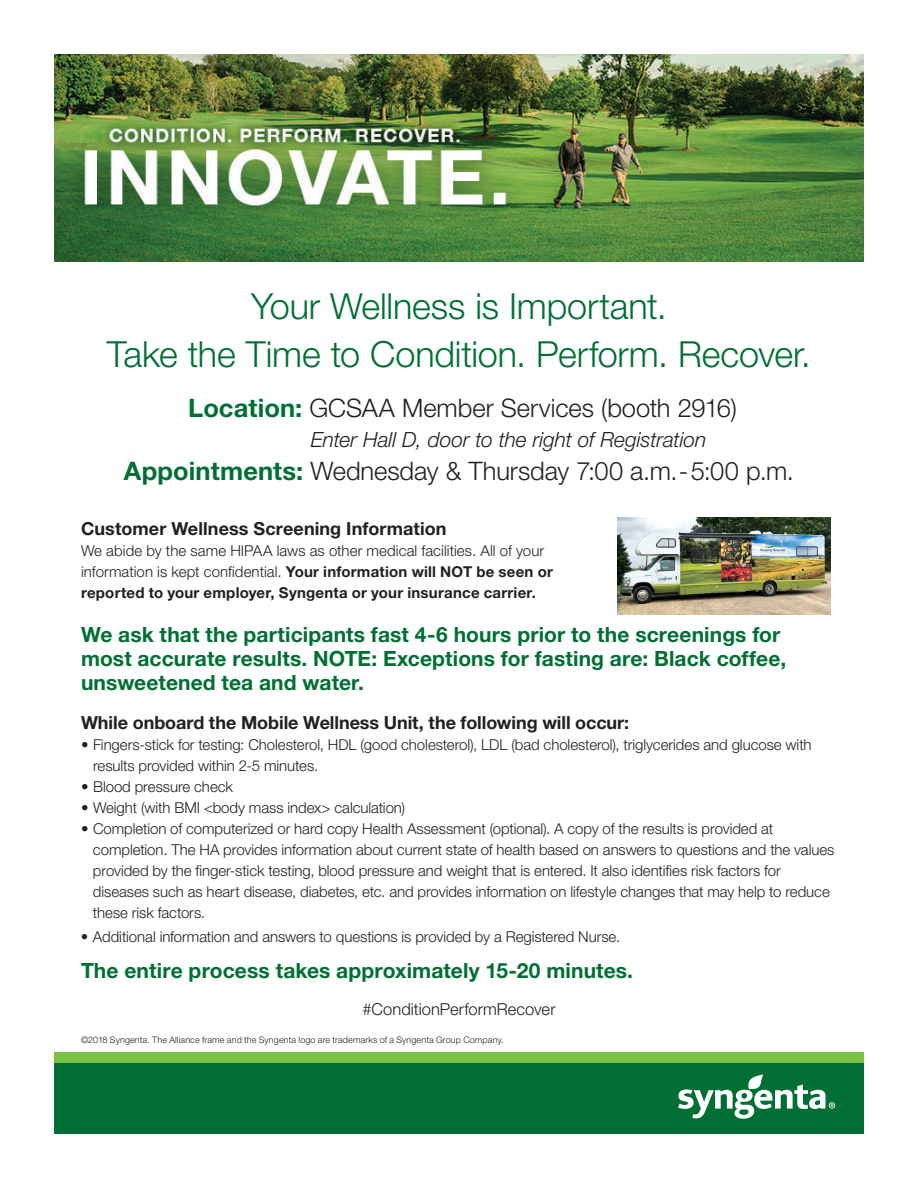
<style>
.page{position:relative;width:918px;height:1188px;background:#fff}
.page>*{position:absolute;margin:0;border:0;box-sizing:border-box;transform-origin:0 0}
.t1{font:300 36px/48px "Helvetica Neue LT Std";letter-spacing:-.005em;color:#006f34;text-align:center}
.t2{font:300 25.5px "Helvetica Neue LT Std";letter-spacing:-.005em;color:#231f20}
.t3{font:700 21px/24px "Helvetica Neue LT Std";letter-spacing:.005em;color:#006f34}
.t4{font:italic 300 21px "Helvetica Neue LT Std";letter-spacing:-.005em;color:#231f20}
.t5{font:700 18px "Helvetica Neue LT Std";color:#231f20}
.t6{font:300 16.5px "Helvetica Neue LT Std";color:#231f20}
.t7{font:300 15px/21px "Helvetica Neue LT Std";letter-spacing:-.005em;color:#231f20}
.t8{font:300 9px "Helvetica Neue LT Std";letter-spacing:.015em;color:#231f20}
.s1{font-weight:700;color:#006f34}
.s2{font-weight:700}
</style>
<div class="page">
<div style="left:54px;top:1063px;width:810px;height:71px;background:#006f34"></div>
<div style="left:54px;top:1052px;width:810px;height:11px;background:#79c142"></div>
<svg style="left:678px;top:1075px;width:157px;height:44px"></svg>
<img style="left:54px;top:54px;width:810px;height:207px">
<img style="left:618px;top:517px;width:213px;height:98px">
<h1 class="t1" style="left:107px;top:282px;width:706px">Your Wellness is Important.<br>Take the Time to Condition. Perform. Recover.</h1>
<h2 class="t2" style="left:188px;top:392px;width:550px"><span class="s1">Location:</span> GCSAA Member Services (booth 2916)</h2>
<h3 class="t4" style="left:311px;top:427px;width:397px">Enter Hall D, door to the right of Registration</h3>
<h2 class="t2" style="left:124px;top:455px;width:672px"><span class="s1">Appointments:</span> Wednesday &amp; Thursday 7:00 a.m.-5:00 p.m.</h2>
<p class="t5" style="left:81px;top:518px;width:367px">Customer Wellness Screening Information</p>
<p class="t7" style="left:81px;top:540px;width:473px">We abide by the same HIPAA laws as other medical facilities. All of your information is kept confidential. <span class="s2">Your information will NOT be seen or reported to your employer, Syngenta or your insurance carrier.</span></p>
<h3 class="t3" style="left:81px;top:622px;width:707px">We ask that the participants fast 4-6 hours prior to the screenings for most accurate results. NOTE: Exceptions for fasting are: Black coffee, unsweetened tea and water.</h3>
<p class="t5" style="left:81px;top:711px;width:550px">While onboard the Mobile Wellness Unit, the following will occur:</p>
<p class="t7" style="left:93px;top:734px;width:720px;text-indent:-12px">• Fingers-stick for testing: Cholesterol, HDL (good cholesterol), LDL (bad cholesterol), triglycerides and glucose with results provided within 2-5 minutes.</p>
<p class="t7" style="left:81px;top:776px;width:154px">• Blood pressure check</p>
<p class="t7" style="left:81px;top:797px;width:326px">• Weight (with BMI &lt;body mass index&gt; calculation)</p>
<p class="t7" style="left:93px;top:818px;width:743px;text-indent:-12px">• Completion of computerized or hard copy Health Assessment (optional). A copy of the results is provided at completion. The HA provides information about current state of health based on answers to questions and the values provided by the finger-stick testing, blood pressure and weight that is entered. It also identifies risk factors for diseases such as heart disease, diabetes, etc. and provides information on lifestyle changes that may help to reduce these risk factors.</p>
<p class="t7" style="left:81px;top:926px;width:541px">• Additional information and answers to questions is provided by a Registered Nurse.</p>
<h3 class="t3" style="left:81px;top:958px;width:554px">The entire process takes approximately 15-20 minutes.</h3>
<p class="t6" style="left:362px;top:999px;width:195px">#ConditionPerformRecover</p>
<p class="t8" style="left:81px;top:1035px;width:424px">©2018 Syngenta. The Alliance frame and the Syngenta logo are trademarks of a Syngenta Group Company.</p>
</div>
